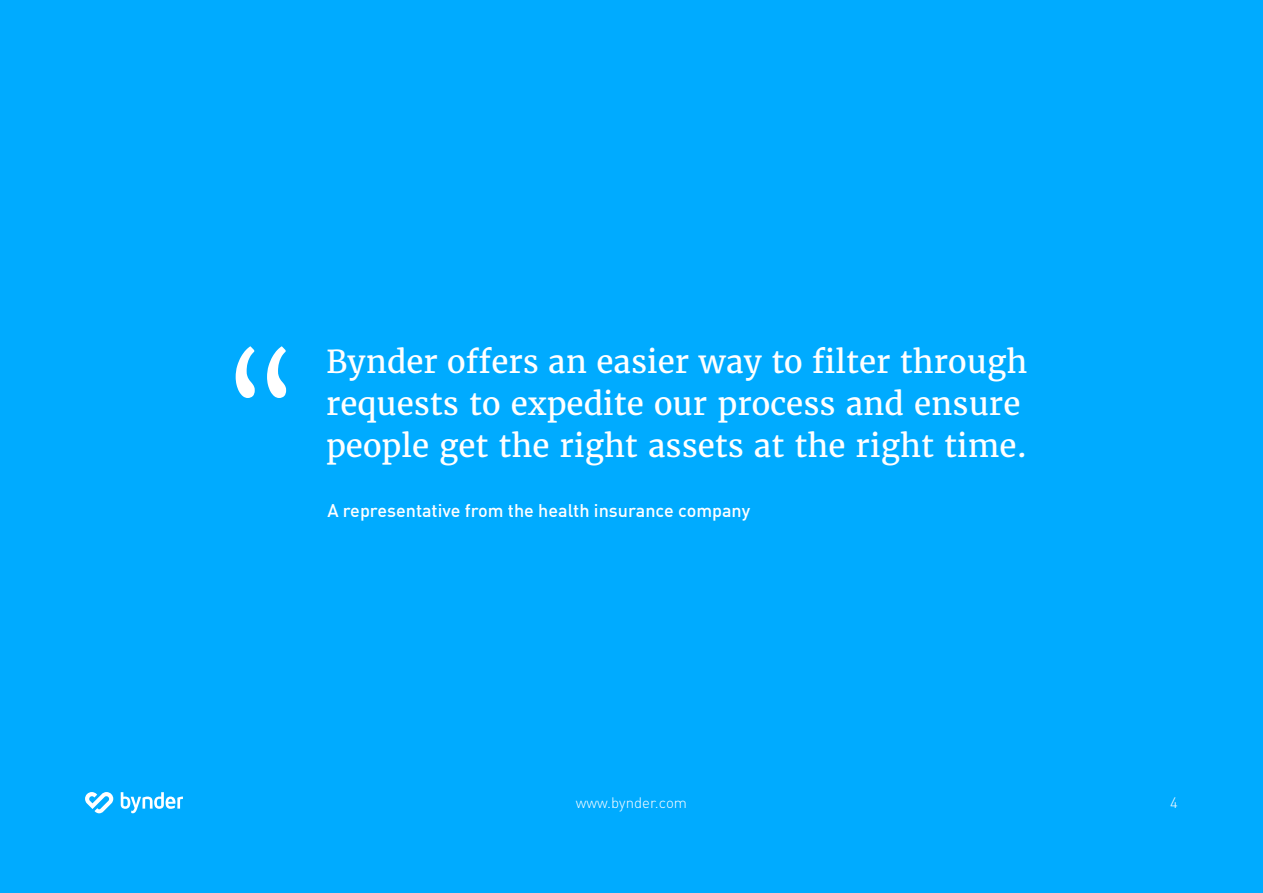
<style>
.page{position:relative;width:1263px;height:893px;background:#00abff}
.page>*{position:absolute;margin:0;border:0;box-sizing:border-box;transform-origin:0 0}
.t1{font:31.5px/42px "Merriweather";color:#fff}
.t2{font:500 18px "DIN Offc";color:#fff}
.t3{font:300 15px "DINOT";color:#fff}
</style>
<div class="page">
<svg style="left:121px;top:792px;width:62px;height:21px"></svg>
<svg style="left:85px;top:792px;width:28px;height:21px"></svg>
<svg style="left:236px;top:346px;width:50px;height:52px"></svg>
<p class="t1" style="left:326px;top:341px;width:703px">Bynder offers an easier way to filter through requests to expedite our process and ensure people get the right assets at the right time.</p>
<p class="t2" style="left:327px;top:499px;width:424px">A representative from the health insurance company</p>
<p class="t3" style="left:576px;top:791px;width:113px">www.bynder.com</p>
<p class="t3" style="left:1170px;top:791px;width:9px">4</p>
</div>
